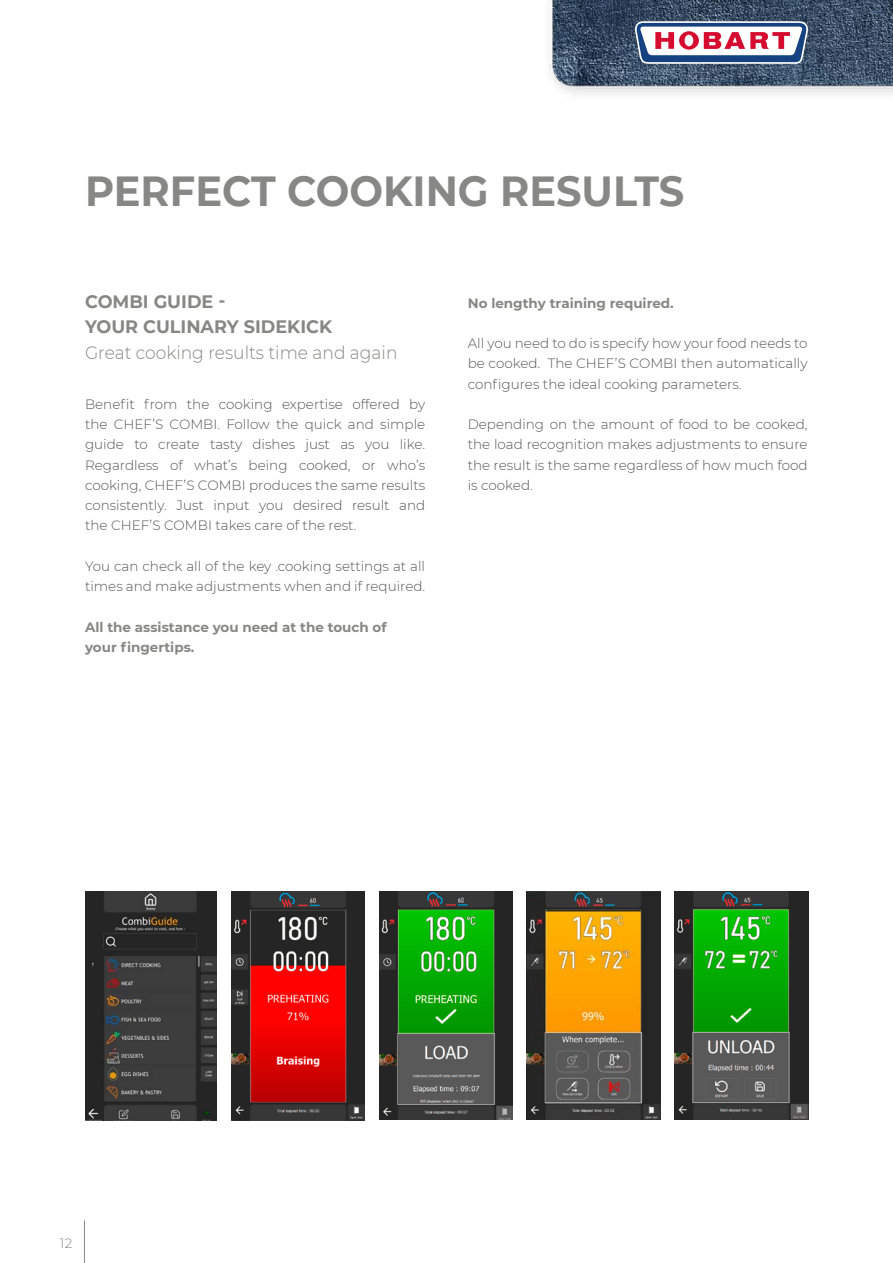
<style>
.page{position:relative;width:893px;height:1263px;background:#fff}
.page>*{position:absolute;margin:0;border:0;box-sizing:border-box;transform-origin:0 0}
.t1{font:700 42px "Montserrat";color:#878786;scale:.95 1}
.t2{font:700 18px/25.5px "Montserrat";color:#878786}
.t3{font:300 18px "Montserrat";color:#878786;scale:.95 1}
.t4{font:300 13.5px/20.2px "Montserrat";color:#565656;text-align:justify}
.t5{font:700 13.5px/20.2px "Montserrat";color:#878786}
.t6{font:300 13.5px "Montserrat";color:#878786}
</style>
<div class="page">
<hr style="left:84px;top:1220px;width:1px;height:43px;background:#878786">
<img style="left:549px;top:0;width:344px;height:94px">
<svg style="left:635px;top:21px;width:173px;height:43px"></svg>
<img style="left:85px;top:891px;width:131px;height:229px">
<img style="left:231px;top:891px;width:133px;height:229px">
<img style="left:379px;top:891px;width:133px;height:229px">
<img style="left:675px;top:891px;width:133px;height:228px">
<img style="left:527px;top:891px;width:133px;height:228px">
<h1 class="t1" style="left:85px;top:161px;width:632px">PERFECT COOKING RESULTS</h1>
<h2 class="t2" style="left:85px;top:288px;width:249px">COMBI GUIDE -<br>YOUR CULINARY SIDEKICK</h2>
<h2 class="t3" style="left:85px;top:340px;width:330px">Great cooking results time and again</h2>
<p class="t4" style="left:85px;top:393px;width:342px">Benefit from the cooking expertise offered by the CHEF’S COMBI. Follow the quick and simple guide to create tasty dishes just as you like.<br>Regardless of what’s being cooked, or who’s cooking, CHEF’S COMBI produces the same results consistently. Just input you desired result and the CHEF’S COMBI takes care of the rest.</p>
<p class="t4" style="left:85px;top:555px;width:342px">You can check all of the key .cooking settings at all times and make adjustments when and if required.</p>
<p class="t5" style="left:85px;top:616px;width:303px">All the assistance you need at the touch of your fingertips.</p>
<p class="t5" style="left:468px;top:292px;width:207px">No lengthy training required.</p>
<p class="t4" style="left:468px;top:333px;width:341px">All you need to do is specify how your food needs to be cooked. The CHEF’S COMBI then automatically configures the ideal cooking parameters.</p>
<p class="t4" style="left:468px;top:414px;width:341px">Depending on the amount of food to be cooked, the load recognition makes adjustments to ensure the result is the same regardless of how much food is cooked.</p>
<p class="t6" style="left:60px;top:1234px;width:14px">12</p>
</div>
